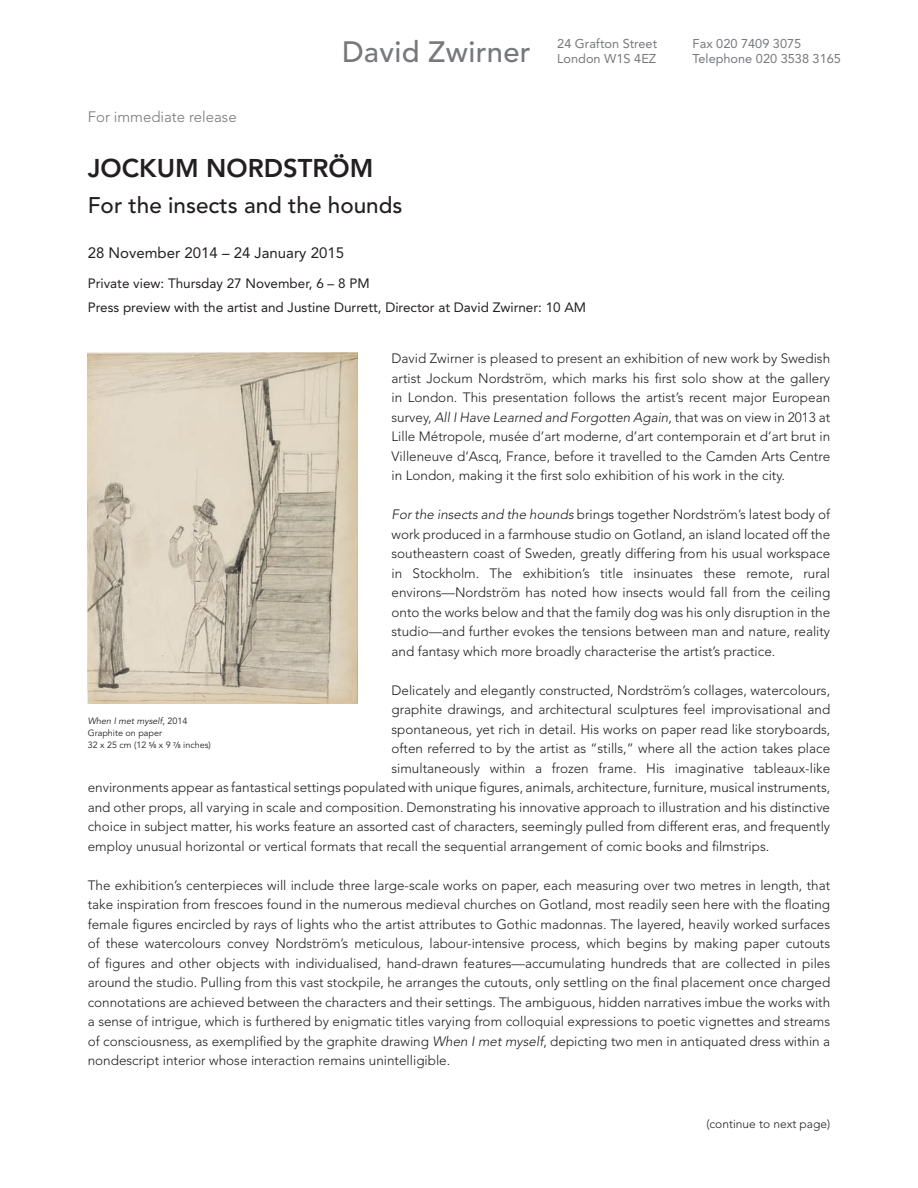
<style>
.page{position:relative;width:918px;height:1188px;background:#fff}
.page>*{position:absolute;margin:0;border:0;box-sizing:border-box;transform-origin:0 0}
.t1{font:500 29.25px "Avenir";letter-spacing:.01em;color:#76787b}
.t2{font:800 25.5px "Avenir";color:#231f20}
.t3{font:500 22.5px "Avenir";color:#231f20}
.t4{font:15px "Avenir";color:#231f20}
.t5{font:300 15px "Avenir";color:#76787b}
.t6{font:300 13.5px/19.5px "Avenir";color:#231f20;text-align:justify}
.t7{font:13.5px/24px "Avenir";color:#231f20}
.t8{font:12.75px/15px "Avenir";color:#76787b}
.t9{font:300 12px "Avenir";color:#231f20}
.t10{font:9px/12px "Avenir";color:#231f20}
.s1{font-style:italic}
.s2{color:#040503}
.s3{font-size:5.25px;color:#040503}
</style>
<div class="page">
<img style="left:88px;top:353px;width:270px;height:351px">
<p class="t5" style="left:88px;top:108px;width:150px">For immediate release</p>
<h1 class="t1" style="left:342px;top:35px;width:190px">David Zwirner</h1>
<p class="t8" style="left:557px;top:36px;width:101px">24 Grafton Street<br>London W1S 4EZ</p>
<p class="t8" style="left:693px;top:36px;width:150px">Fax 020 7409 3075<br>Telephone 020 3538 3165</p>
<h2 class="t2" style="left:88px;top:153px;width:287px">JOCKUM NORDSTRÖM</h2>
<h3 class="t3" style="left:88px;top:192px;width:316px">For the insects and the hounds</h3>
<p class="t4" style="left:88px;top:244px;width:258px">28 November 2014 – 24 January 2015</p>
<p class="t7" style="left:88px;top:271px;width:500px">Private view: Thursday 27 November, 6 – 8 PM<br>Press preview with the artist and Justine Durrett, Director at David Zwirner: 10 AM</p>
<p class="t6" style="left:392px;top:349px;width:440px">David Zwirner is pleased to present an exhibition of new work by Swedish artist Jockum Nordström, which marks his first solo show at the gallery in London. This presentation follows the artist’s recent major European survey, <span class="s1">All I Have Learned and Forgotten Again</span>, that was on view in 2013 at Lille Métropole, musée d’art moderne, d’art contemporain et d’art brut in Villeneuve d’Ascq, France, before it travelled to the Camden Arts Centre in London, making it the first solo exhibition of his work in the city.</p>
<p class="t6" style="left:392px;top:505px;width:440px"><span class="s1">For the insects and the hounds</span> brings together Nordström’s latest body of work produced in a farmhouse studio on Gotland, an island located off the southeastern coast of Sweden, greatly differing from his usual workspace in Stockholm. The exhibition’s title insinuates these remote, rural environs—Nordström has noted how insects would fall from the ceiling onto the works below and that the family dog was his only disruption in the studio—and further evokes the tensions between man and nature, reality and fantasy which more broadly characterise the artist’s practice.</p>
<p class="t6" style="left:392px;top:680px;width:440px">Delicately and elegantly constructed, Nordström’s collages, watercolours,</p>
<p class="t6" style="left:392px;top:700px;width:440px">graphite drawings, and architectural sculptures feel improvisational and</p>
<p class="t6" style="left:392px;top:719px;width:440px">spontaneous, yet rich in detail. His works on paper read like storyboards,</p>
<p class="t6" style="left:392px;top:739px;width:440px">often referred to by the artist as “stills,” where all the action takes place</p>
<p class="t6" style="left:392px;top:758px;width:440px">simultaneously within a frozen frame. His imaginative tableaux-like</p>
<p class="t6" style="left:88px;top:778px;width:744px">environments appear as fantastical settings populated with unique figures, animals, architecture, furniture, musical instruments,</p>
<p class="t6" style="left:88px;top:797px;width:744px">and other props, all varying in scale and composition. Demonstrating his innovative approach to illustration and his distinctive</p>
<p class="t6" style="left:88px;top:817px;width:744px">choice in subject matter, his works feature an assorted cast of characters, seemingly pulled from different eras, and frequently</p>
<p class="t6" style="left:88px;top:836px;width:683px">employ unusual horizontal or vertical formats that recall the sequential arrangement of comic books and filmstrips.</p>
<p class="t6" style="left:88px;top:875px;width:744px">The exhibition’s centerpieces will include three large-scale works on paper, each measuring over two metres in length, that take inspiration from frescoes found in the numerous medieval churches on Gotland, most readily seen here with the floating female figures encircled by rays of lights who the artist attributes to Gothic madonnas. The layered, heavily worked surfaces of these watercolours convey Nordström’s meticulous, labour-intensive process, which begins by making paper cutouts of figures and other objects with individualised, hand-drawn features—accumulating hundreds that are collected in piles around the studio. Pulling from this vast stockpile, he arranges the cutouts, only settling on the final placement once charged connotations are achieved between the characters and their settings. The ambiguous, hidden narratives imbue the works with a sense of intrigue, which is furthered by enigmatic titles varying from colloquial expressions to poetic vignettes and streams of consciousness, as exemplified by the graphite drawing <span class="s1">When I met myself</span>, depicting two men in antiquated dress within a nondescript interior whose interaction remains unintelligible.</p>
<p class="t10" style="left:88px;top:715px;width:125px"><span class="s1">When I met myself</span>, 2014<br>Graphite on paper<br>32 x 25 cm (12 <sup>5</sup><span class="s2">/</span><span class="s3">8</span> x 9 <sup>7</sup><span class="s2">/</span><span class="s3">8</span> inches)</p>
<p class="t9" style="left:706px;top:1117px;width:125px">(continue to next page)</p>
</div>
